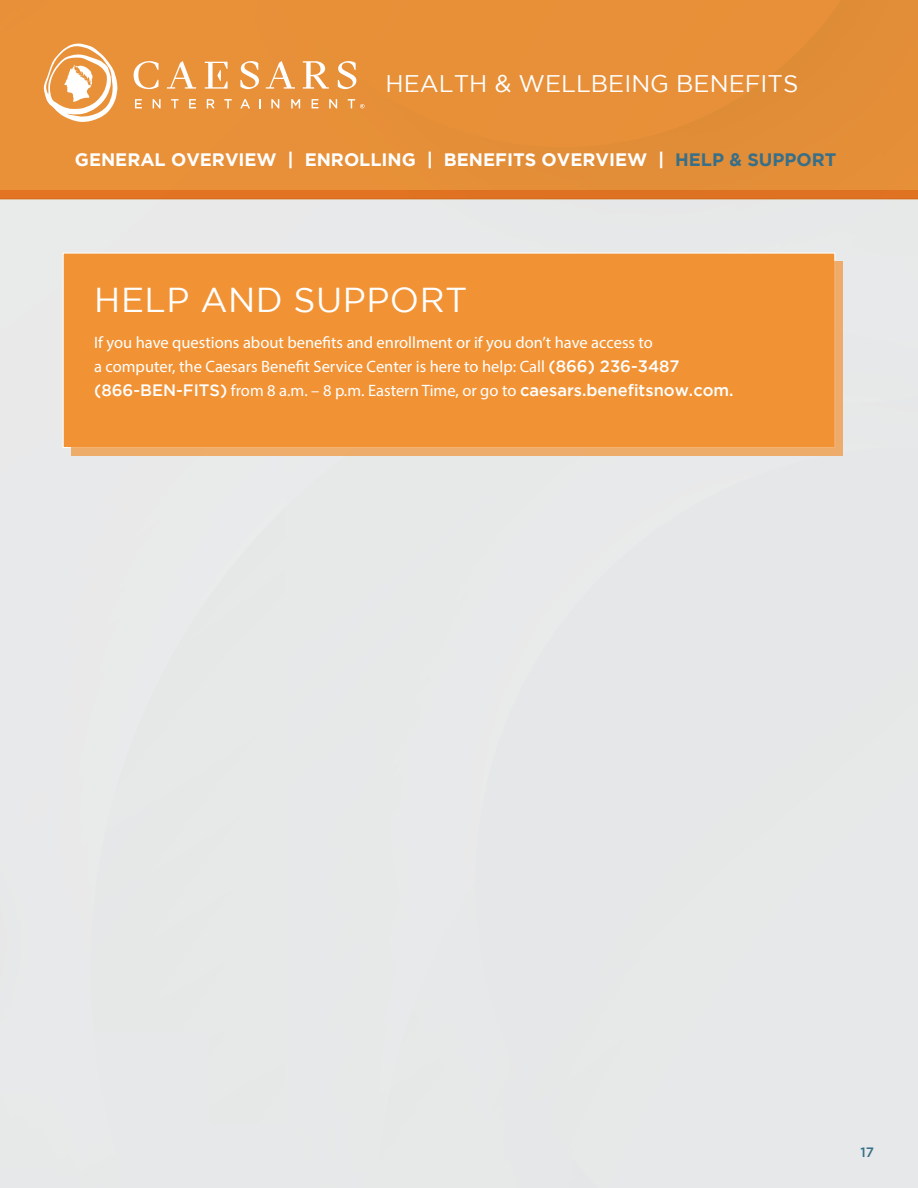
<style>
.page{position:relative;width:918px;height:1188px;background:#fff}
.page>*{position:absolute;margin:0;border:0;box-sizing:border-box;transform-origin:0 0}
.t1{font:34.5px "Gotham";letter-spacing:.015em;color:#fff}
.t2{font:24px "Gotham";color:#fff}
.t3{font:700 18px "Gotham";color:#fff}
.t4{font:16.5px/24px "Myriad Pro";color:#fff}
.t5{font:500 16.5px "Gotham";color:#fff}
.t6{font:500 13.5px "Gotham";color:#376f88}
.s1{color:#376f88}
.s2{font-family:"Gotham";font-weight:500}
.s3{font-family:"Myriad Pro";font-weight:400}
</style>
<div class="page">
<div style="left:0;top:199px;width:918px;height:989px;background:#e7e8e9"></div>
<div style="left:0;top:0;width:918px;height:199px;background:#e79038"></div>
<div style="left:0;top:190px;width:918px;height:10px;background:#df7222"></div>
<svg style="left:205px;top:62px;width:23px;height:27px"></svg>
<svg style="left:266px;top:61px;width:29px;height:28px"></svg>
<svg style="left:303px;top:61px;width:26px;height:28px"></svg>
<svg style="left:240px;top:61px;width:19px;height:28px"></svg>
<svg style="left:338px;top:61px;width:18px;height:28px"></svg>
<svg style="left:43px;top:43px;width:153px;height:79px"></svg>
<svg style="left:207px;top:99px;width:8px;height:9px"></svg>
<svg style="left:224px;top:99px;width:8px;height:9px"></svg>
<svg style="left:240px;top:99px;width:10px;height:9px"></svg>
<svg style="left:259px;top:99px;width:2px;height:9px"></svg>
<svg style="left:271px;top:99px;width:8px;height:9px"></svg>
<svg style="left:291px;top:99px;width:9px;height:9px"></svg>
<svg style="left:312px;top:99px;width:7px;height:9px"></svg>
<svg style="left:329px;top:99px;width:8px;height:9px"></svg>
<svg style="left:348px;top:99px;width:16px;height:9px"></svg>
<div style="left:63px;top:253px;width:772px;height:195px;background:#f19335"></div>
<div style="left:71px;top:262px;width:772px;height:194px;background:#f19335"></div>
<h2 class="t2" style="left:386px;top:70px;width:414px">HEALTH &amp; WELLBEING BENEFITS</h2>
<p class="t3" style="left:75px;top:150px;width:763px">GENERAL OVERVIEW | ENROLLING | BENEFITS OVERVIEW | <span class="s1">HELP &amp; SUPPORT</span></p>
<h1 class="t1" style="left:94px;top:281px;width:375px">HELP AND SUPPORT</h1>
<p class="t4" style="left:94px;top:330px;width:587px">If you have questions about benefits and enrollment or if you don’t have access to<br>a computer, the Caesars Benefit Service Center is here to help: Call <span class="s2">(866) 236-3487</span></p>
<p class="t5" style="left:94px;top:381px;width:641px">(866-BEN-FITS) <span class="s3">from 8 a.m. – 8 p.m. Eastern Time, or go to</span> caesars.benefitsnow.com.</p>
<p class="t6" style="left:861px;top:1145px;width:15px">17</p>
</div>
